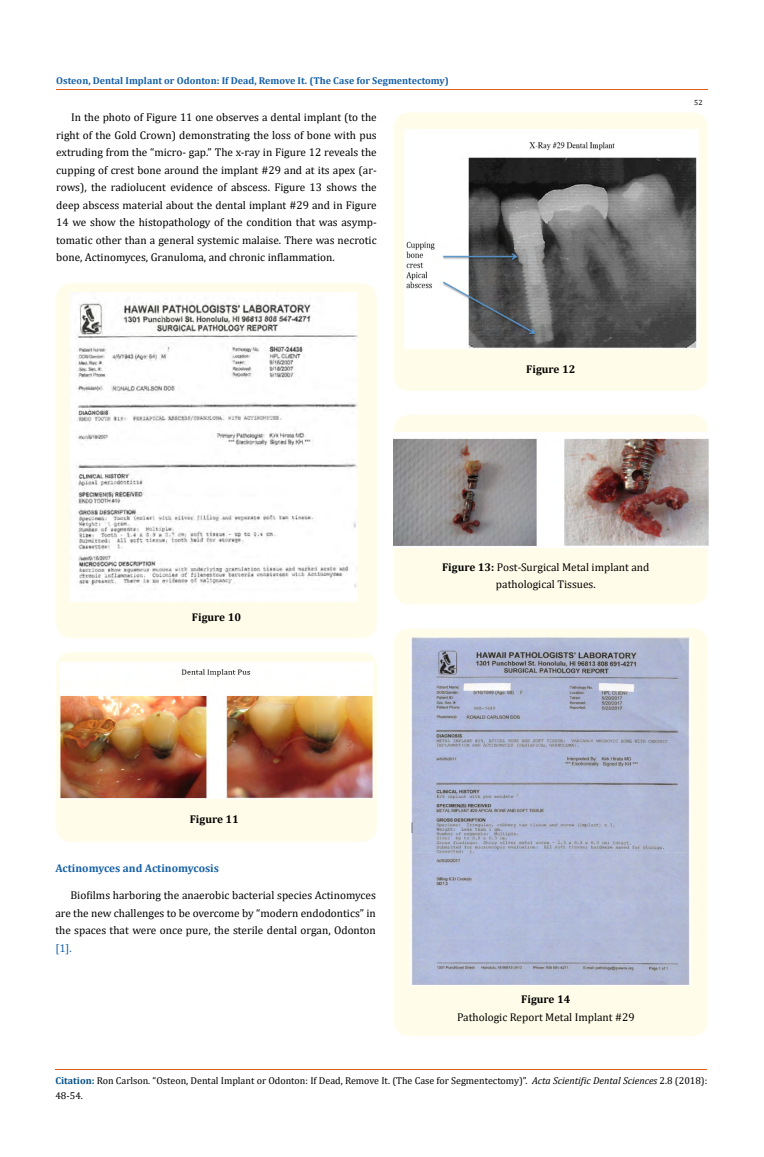
<style>
.page{position:relative;width:764px;height:1157px;background:#fff}
.page>*{position:absolute;margin:0;border:0;box-sizing:border-box;transform-origin:0 0}
.t1{font:11.25px/17.5px "Cambria";color:#000;text-align:justify}
.t2{font:700 11.25px "Cambria";color:#000}
.t3{font:700 11.25px "Cambria";color:#1560a6}
.t4{font:11.25px "Cambria";color:#1560a6}
.t5{font:10px/15px "Cambria";color:#000}
.t6{font:700 10px "Cambria";color:#1560a6}
.t7{font:7.5px "Cambria";color:#000}
.s1{font-weight:700}
.s2{font-weight:700;color:#035089}
.s3{font-style:italic}
</style>
<div class="page">
<div style="left:56px;top:283px;width:321px;height:354px;background:#fffde9;border-radius:15px"></div>
<img style="left:71px;top:292px;width:287px;height:309px">
<div style="left:56px;top:652px;width:321px;height:189px;background:#fffde9;border-radius:15px"></div>
<img style="left:60px;top:662px;width:313px;height:136px">
<div style="left:394px;top:112px;width:314px;height:279px;background:#fffde9;border-radius:15px"></div>
<img style="left:404px;top:129px;width:294px;height:219px">
<div style="left:394px;top:414px;width:314px;height:190px;background:#fffde9;border-radius:15px"></div>
<img style="left:393px;top:432px;width:316px;height:115px">
<div style="left:394px;top:628px;width:314px;height:407px;background:#fffde9;border-radius:15px"></div>
<img style="left:411px;top:638px;width:280px;height:347px">
<hr style="left:56px;top:90px;width:652px;height:1px;background:#e05d1a">
<hr style="left:55px;top:1069px;width:652px;height:1px;background:#e05d1a">
<p class="t6" style="left:56px;top:73px;width:394px">Osteon, Dental Implant or Odonton: If Dead, Remove It. (The Case for Segmentectomy)</p>
<p class="t1" style="left:56px;top:108px;width:322px;text-indent:15px">In the photo of Figure 11 one observes a dental implant (to the right of the Gold Crown) demonstrating the loss of bone with pus extruding from the “micro- gap.” The x-ray in Figure 12 reveals the cupping of crest bone around the implant #29 and at its apex (ar&shy;rows), the radiolucent evidence of abscess. Figure 13 shows the deep abscess material about the dental implant #29 and in Figure 14 we show the histopathology of the condition that was asymp&shy;tomatic other than a general systemic malaise. There was necrotic bone, Actinomyces, Granuloma, and chronic inflammation.</p>
<p class="t2" style="left:526px;top:361px;width:51px">Figure 12</p>
<p class="t7" style="left:694px;top:98px;width:10px">52</p>
<p class="t2" style="left:192px;top:609px;width:51px">Figure 10</p>
<p class="t1" style="left:442px;top:558px;width:209px;text-align:center"><span class="s1">Figure 13:</span> Post-Surgical Metal implant and pathological Tissues.</p>
<p class="t2" style="left:190px;top:810px;width:51px">Figure 11</p>
<p class="t3" style="left:55px;top:860px;width:165px">Actinomyces and Actinomycosis</p>
<p class="t1" style="left:55px;top:886px;width:322px;text-indent:15px">Biofilms harboring the anaerobic bacterial species Actinomyces are the new challenges to be overcome by “modern endodontics” in the spaces that were once pure, the sterile dental organ, Odonton</p>
<p class="t4" style="left:55px;top:941px;width:18px">[1].</p>
<p class="t2" style="left:521px;top:991px;width:51px">Figure 14</p>
<p class="t1" style="left:457px;top:1008px;width:179px">Pathologic Report Metal Implant #29</p>
<p class="t5" style="left:55px;top:1072px;width:653px"><span class="s2">Citation:</span> Ron Carlson<span class="s3">.</span> “Osteon, Dental Implant or Odonton: If Dead, Remove It. (The Case for Segmentectomy)”. <span class="s3">Acta Scientific Dental Sciences</span> 2.8 (2018):<br>48-54.</p>
</div>
